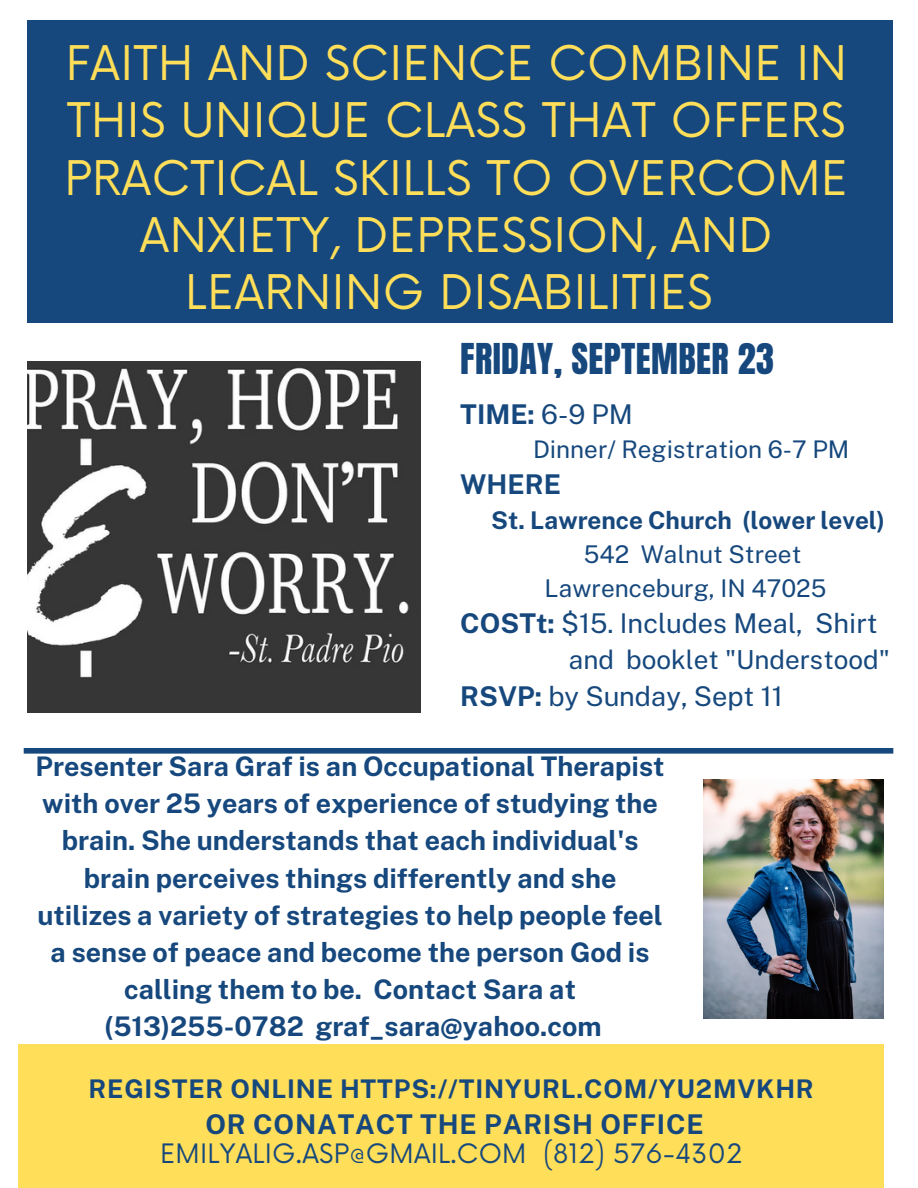
<style>
.page{position:relative;width:918px;height:1188px;background:#fff}
.page>*{position:absolute;margin:0;border:0;box-sizing:border-box;transform-origin:0 0}
.t1{font:46.5px/57.3px "Now";letter-spacing:.01em;color:#ffde59;text-align:center}
.t2{font:36.15px "Anton";letter-spacing:.01em;color:#16487d}
.t3{font:27.15px "Public Sans";color:#16487d}
.t4{font:700 27.15px "Public Sans";letter-spacing:.03em;color:#16487d}
.t5{font:700 27px/37.2px "Public Sans";color:#16487d;text-align:center}
.t6{font:26.1px "Now";letter-spacing:.01em;color:#16487d}
.t7{font:26.1px "Public Sans";color:#16487d}
.t8{font:700 25.65px "Public Sans";letter-spacing:.03em;color:#16487d}
.t9{font:24.45px/33.8px "Public Sans";color:#16487d;text-align:center}
.t10{font:700 24.45px "Public Sans";color:#16487d}
.t11{font:24.3px "Public Sans";color:#16487d}
.s1{font-weight:400}
.s2{font-weight:700}
</style>
<div class="page">
<img style="left:28px;top:362px;width:392px;height:351px">
<div style="left:28px;top:20px;width:865px;height:303px;background:#16487d"></div>
<div style="left:18px;top:1045px;width:865px;height:143px;background:#ffde59"></div>
<div style="left:24px;top:748px;width:869px;height:6px;background:#16487d"></div>
<img style="left:703px;top:779px;width:180px;height:240px">
<h1 class="t1" style="left:64px;top:37px;width:785px">FAITH AND SCIENCE COMBINE IN<br>THIS UNIQUE CLASS THAT OFFERS<br>PRACTICAL SKILLS TO OVERCOME<br>ANXIETY, DEPRESSION, AND<br>LEARNING DISABILITIES</h1>
<h2 class="t2" style="left:460px;top:332px;width:315px">FRIDAY, SEPTEMBER 23</h2>
<p class="t4" style="left:460px;top:398px;width:174px">TIME: <span class="s1">6-9 PM</span></p>
<p class="t11" style="left:533px;top:435px;width:318px">Dinner/ Registration 6-7 PM</p>
<p class="t4" style="left:460px;top:469px;width:102px">WHERE</p>
<p class="t10" style="left:491px;top:506px;width:395px">St. Lawrence Church (lower level)</p>
<p class="t9" style="left:545px;top:537px;width:283px">542 Walnut Street<br>Lawrenceburg, IN 47025</p>
<p class="t3" style="left:460px;top:607px;width:419px"><span class="s2">COSTt:</span> $15. Includes Meal, Shirt</p>
<p class="t7" style="left:569px;top:644px;width:323px">and booklet "Understood"</p>
<p class="t3" style="left:460px;top:680px;width:324px"><span class="s2">RSVP:</span> by Sunday, Sept 11</p>
<p class="t5" style="left:36px;top:748px;width:630px">Presenter Sara Graf is an Occupational Therapist with over 25 years of experience of studying the brain. She understands that each individual's brain perceives things differently and she utilizes a variety of strategies to help people feel a sense of peace and become the person God is calling them to be. Contact Sara at (513)255-0782 graf_sara@yahoo.com</p>
<p class="t8" style="left:89px;top:1073px;width:727px">REGISTER ONLINE HTTPS://TINYURL.COM/YU2MVKHR</p>
<p class="t4" style="left:205px;top:1108px;width:500px">OR CONATACT THE PARISH OFFICE</p>
<p class="t6" style="left:160px;top:1139px;width:584px">EMILYALIG.ASP@GMAIL.COM (812) 576-4302</p>
</div>
